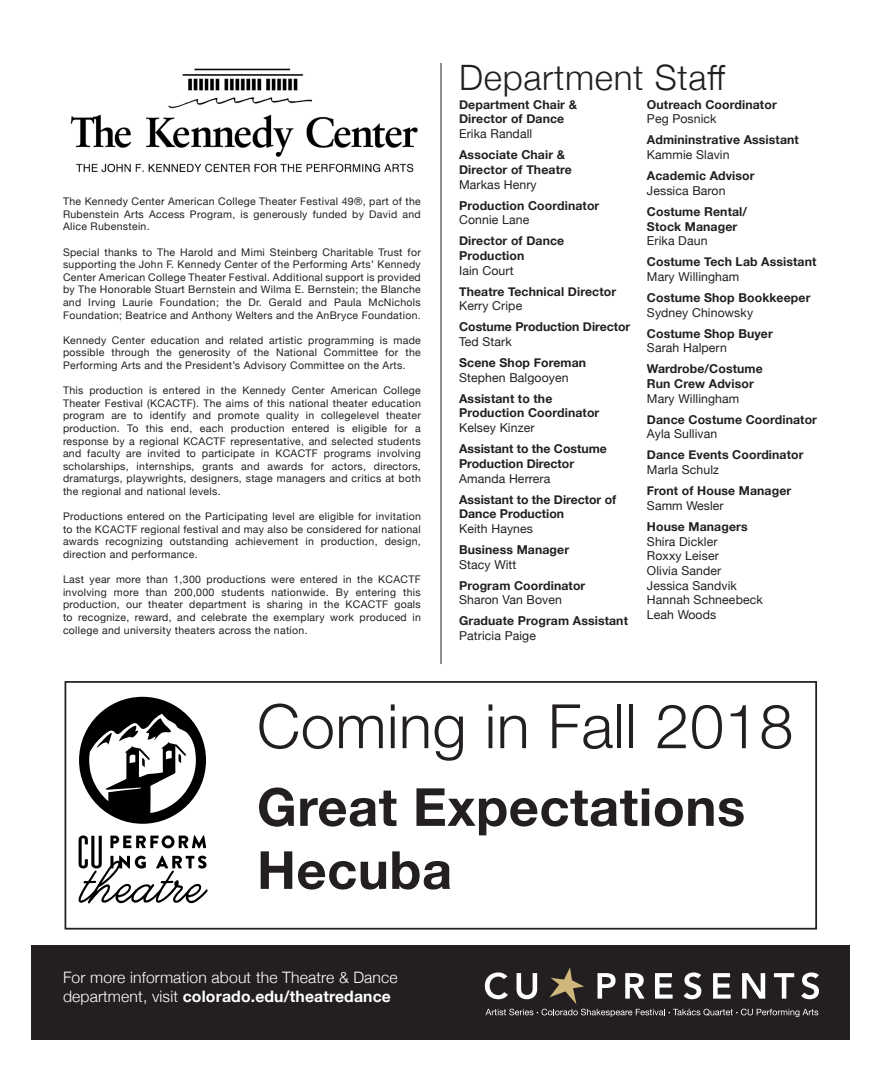
<style>
.page{position:relative;width:882px;height:1071px;background:#fff}
.page>*{position:absolute;margin:0;border:0;box-sizing:border-box;transform-origin:0 0}
.t1{font:300 61.25px "Helvetica Neue";letter-spacing:.01em;color:#231f20}
.t2{font:700 52.5px "Helvetica Neue";letter-spacing:.01em;color:#231f20}
.Section_H1{font:300 35px "Helvetica Neue";letter-spacing:.02em;color:#231f20}
.t3{font:300 15.75px/18.9px "Helvetica Neue";letter-spacing:.01em;color:#fff}
.Staff_Listing{font:700 12.25px/14.7px "Helvetica Neue";letter-spacing:.01em;color:#231f20}
.Staff_Listing_Names{font:12.25px "Helvetica Neue";letter-spacing:.01em;color:#231f20}
.t4{font:10.5px/12.6px "Helvetica Neue";letter-spacing:.03em;color:#231f20;text-align:justify}
.s1{font-weight:700}
</style>
<div class="page">
<div style="left:32px;top:945px;width:818px;height:95px;background:#231f20"></div>
<svg style="left:485px;top:967px;width:334px;height:50px"></svg>
<svg style="left:79px;top:697px;width:127px;height:127px"></svg>
<svg style="left:78px;top:835px;width:130px;height:69px"></svg>
<hr style="left:441px;top:63px;width:1px;height:601px;background:#231f20">
<img style="left:70px;top:68px;width:348px;height:105px">
<div style="left:65px;top:681px;width:752px;height:249px;border:2px solid #231f20"></div>
<p class="t4" style="left:63px;top:196px;width:359px">The Kennedy Center American College Theater Festival 49®, part of the Rubenstein Arts Access Program, is generously funded by David and Alice Rubenstein.</p>
<p class="t4" style="left:63px;top:246px;width:359px">Special thanks to The Harold and Mimi Steinberg Charitable Trust for supporting the John F. Kennedy Center of the Performing Arts’ Kennedy Center American College Theater Festival. Additional support is provided by The Honorable Stuart Bernstein and Wilma E. Bernstein; the Blanche and Irving Laurie Foundation; the Dr. Gerald and Paula McNichols Foundation; Beatrice and Anthony Welters and the AnBryce Foundation.</p>
<p class="t4" style="left:63px;top:334px;width:359px">Kennedy Center education and related artistic programming is made possible through the generosity of the National Committee for the Performing Arts and the President’s Advisory Committee on the Arts.</p>
<p class="t4" style="left:63px;top:385px;width:359px">This production is entered in the Kennedy Center American College Theater Festival (KCACTF). The aims of this national theater education program are to identify and promote quality in collegelevel theater production. To this end, each production entered is eligible for a response by a regional KCACTF representative, and selected students and faculty are invited to participate in KCACTF programs involving scholarships, internships, grants and awards for actors, directors, dramaturgs, playwrights, designers, stage managers and critics at both the regional and national levels.</p>
<p class="t4" style="left:63px;top:511px;width:359px">Productions entered on the Participating level are eligible for invitation to the KCACTF regional festival and may also be considered for national awards recognizing outstanding achievement in production, design, direction and performance.</p>
<p class="t4" style="left:63px;top:574px;width:359px">Last year more than 1,300 productions were entered in the KCACTF involving more than 200,000 students nationwide. By entering this production, our theater department is sharing in the KCACTF goals to recognize, reward, and celebrate the exemplary work produced in college and university theaters across the nation.</p>
<p class="Section_H1" style="left:459px;top:49px;width:268px">Department Staff</p>
<p class="Staff_Listing" style="left:459px;top:97px;width:119px">Department Chair &amp;</p>
<p class="Staff_Listing" style="left:459px;top:112px;width:107px">Director of Dance</p>
<p class="Staff_Listing_Names" style="left:459px;top:125px;width:75px">Erika Randall</p>
<p class="Staff_Listing" style="left:459px;top:148px;width:108px">Associate Chair &amp;</p>
<p class="Staff_Listing" style="left:459px;top:162px;width:114px">Director of Theatre</p>
<p class="Staff_Listing_Names" style="left:459px;top:175px;width:79px">Markas Henry</p>
<p class="Staff_Listing" style="left:459px;top:198px;width:142px">Production Coordinator</p>
<p class="Staff_Listing_Names" style="left:459px;top:211px;width:72px">Connie Lane</p>
<p class="Staff_Listing" style="left:459px;top:234px;width:107px">Director of Dance<br>Production</p>
<p class="Staff_Listing_Names" style="left:459px;top:261px;width:56px">Iain Court</p>
<p class="Staff_Listing" style="left:459px;top:284px;width:159px">Theatre Technical Director</p>
<p class="Staff_Listing_Names" style="left:459px;top:297px;width:65px">Kerry Cripe</p>
<p class="Staff_Listing" style="left:459px;top:320px;width:173px">Costume Production Director</p>
<p class="Staff_Listing_Names" style="left:459px;top:333px;width:54px">Ted Stark</p>
<p class="Staff_Listing" style="left:459px;top:356px;width:129px">Scene Shop Foreman</p>
<p class="Staff_Listing_Names" style="left:459px;top:369px;width:111px">Stephen Balgooyen</p>
<p class="Staff_Listing" style="left:459px;top:391px;width:95px">Assistant to the</p>
<p class="Staff_Listing" style="left:459px;top:406px;width:142px">Production Coordinator</p>
<p class="Staff_Listing_Names" style="left:459px;top:419px;width:77px">Kelsey Kinzer</p>
<p class="Staff_Listing" style="left:459px;top:442px;width:149px">Assistant to the Costume<br>Production Director</p>
<p class="Staff_Listing_Names" style="left:459px;top:469px;width:93px">Amanda Herrera</p>
<p class="Staff_Listing" style="left:459px;top:492px;width:159px">Assistant to the Director of<br>Dance Production</p>
<p class="Staff_Listing_Names" style="left:459px;top:520px;width:75px">Keith Haynes</p>
<p class="Staff_Listing" style="left:459px;top:543px;width:112px">Business Manager</p>
<p class="Staff_Listing_Names" style="left:459px;top:555px;width:59px">Stacy Witt</p>
<p class="Staff_Listing" style="left:459px;top:578px;width:128px">Program Coordinator</p>
<p class="Staff_Listing_Names" style="left:459px;top:591px;width:104px">Sharon Van Boven</p>
<p class="Staff_Listing" style="left:459px;top:614px;width:170px">Graduate Program Assistant</p>
<p class="Staff_Listing_Names" style="left:459px;top:627px;width:78px">Patricia Paige</p>
<p class="Staff_Listing" style="left:647px;top:97px;width:131px">Outreach Coordinator</p>
<p class="Staff_Listing_Names" style="left:647px;top:110px;width:71px">Peg Posnick</p>
<p class="Staff_Listing" style="left:647px;top:133px;width:153px">Admininstrative Assistant</p>
<p class="Staff_Listing_Names" style="left:647px;top:146px;width:84px">Kammie Slavin</p>
<p class="Staff_Listing" style="left:647px;top:169px;width:109px">Academic Advisor</p>
<p class="Staff_Listing_Names" style="left:647px;top:182px;width:80px">Jessica Baron</p>
<p class="Staff_Listing" style="left:647px;top:204px;width:102px">Costume Rental/</p>
<p class="Staff_Listing" style="left:647px;top:219px;width:92px">Stock Manager</p>
<p class="Staff_Listing_Names" style="left:647px;top:232px;width:62px">Erika Daun</p>
<p class="Staff_Listing" style="left:647px;top:255px;width:171px">Costume Tech Lab Assistant</p>
<p class="Staff_Listing_Names" style="left:647px;top:268px;width:94px">Mary Willingham</p>
<p class="Staff_Listing" style="left:647px;top:291px;width:165px">Costume Shop Bookkeeper</p>
<p class="Staff_Listing_Names" style="left:647px;top:303px;width:108px">Sydney Chinowsky</p>
<p class="Staff_Listing" style="left:647px;top:326px;width:127px">Costume Shop Buyer</p>
<p class="Staff_Listing_Names" style="left:647px;top:339px;width:81px">Sarah Halpern</p>
<p class="Staff_Listing" style="left:647px;top:362px;width:117px">Wardrobe/Costume</p>
<p class="Staff_Listing" style="left:647px;top:377px;width:108px">Run Crew Advisor</p>
<p class="Staff_Listing_Names" style="left:647px;top:390px;width:94px">Mary Willingham</p>
<p class="Staff_Listing" style="left:647px;top:412px;width:172px">Dance Costume Coordinator</p>
<p class="Staff_Listing_Names" style="left:647px;top:425px;width:72px">Ayla Sullivan</p>
<p class="Staff_Listing" style="left:647px;top:448px;width:158px">Dance Events Coordinator</p>
<p class="Staff_Listing_Names" style="left:647px;top:461px;width:74px">Marla Schulz</p>
<p class="Staff_Listing" style="left:647px;top:484px;width:146px">Front of House Manager</p>
<p class="Staff_Listing_Names" style="left:647px;top:497px;width:78px">Samm Wesler</p>
<p class="Staff_Listing" style="left:647px;top:519px;width:102px">House Managers</p>
<p class="Staff_Listing_Names" style="left:647px;top:532px;width:72px">Shira Dickler</p>
<p class="Staff_Listing_Names" style="left:647px;top:547px;width:73px">Roxxy Leiser</p>
<p class="Staff_Listing_Names" style="left:647px;top:562px;width:76px">Olivia Sander</p>
<p class="Staff_Listing_Names" style="left:647px;top:576px;width:91px">Jessica Sandvik</p>
<p class="Staff_Listing_Names" style="left:647px;top:591px;width:117px">Hannah Schneebeck</p>
<p class="Staff_Listing_Names" style="left:647px;top:606px;width:71px">Leah Woods</p>
<p class="t1" style="left:257px;top:677px;width:538px">Coming in Fall 2018</p>
<p class="t2" style="left:257px;top:766px;width:490px">Great Expectations</p>
<p class="t2" style="left:257px;top:829px;width:197px">Hecuba</p>
<h3 class="t3" style="left:63px;top:966px;width:336px">For more information about the Theatre &amp; Dance department, visit <span class="s1">colorado.edu/theatredance</span></h3>
</div>
